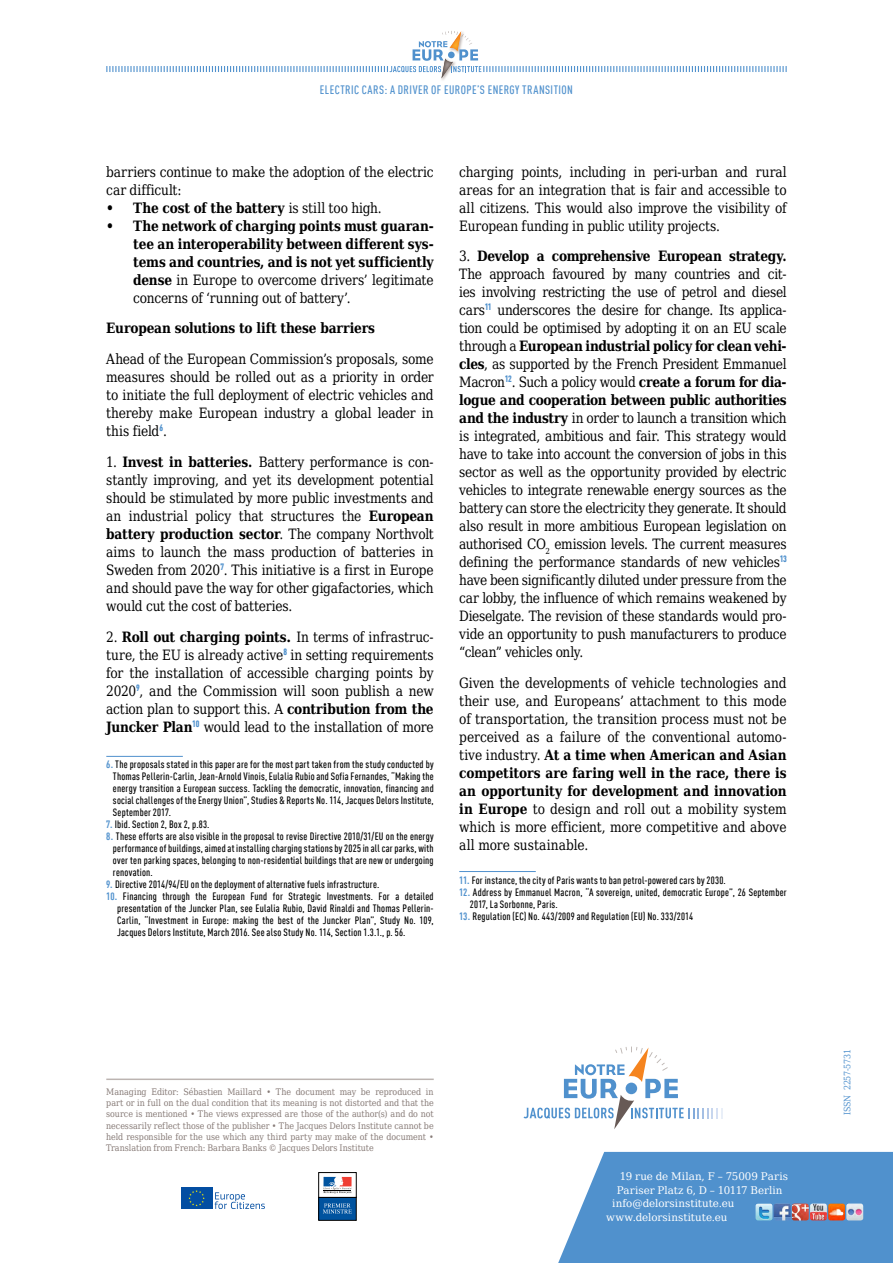
<style>
.page{position:relative;width:893px;height:1263px;background:#fff}
.page>*{position:absolute;margin:0;border:0;box-sizing:border-box;transform-origin:0 0}
.t1{font:14.25px/18px "DejaVu Serif Condensed";letter-spacing:-.01em;color:#000;text-align:justify;scale:.95 1}
.t2{font:700 14.25px/18px "DejaVu Serif Condensed";letter-spacing:-.01em;color:#000;text-align:justify;scale:.95 1}
.t3{font:500 condensed 12px "DIN Offc Pro";color:#5091cd}
.t4{font:500 condensed 10.5px/12px "DIN Offc Pro";letter-spacing:.02em;color:#000;text-align:justify}
.t5{font:10.5px "DejaVu Serif";color:#fff}
.t6{font:9px/11.2px "DejaVu Serif Condensed";letter-spacing:-.005em;color:#877b77;text-align:justify}
.t7{font:9px "DejaVu Serif Condensed";letter-spacing:-.02em;color:#5091cd}
.s1{font-weight:400}
.s2{font-weight:700}
.s3{font-family:"DejaVu Serif";font-weight:700}
.s4{font-weight:700;color:#5091cd}
</style>
<div class="page">
<svg style="left:558px;top:1152px;width:335px;height:111px;background:#5c98d0"></svg>
<hr style="left:106px;top:1078px;width:328px;height:2px;background:#bcb4b1">
<svg style="left:523px;top:1046px;width:199px;height:83px"></svg>
<svg style="left:106px;top:31px;width:681px;height:47px"></svg>
<img style="left:774px;top:1203px;width:89px;height:17px">
<img style="left:756px;top:1203px;width:16px;height:17px">
<div style="left:319px;top:1197px;width:37px;height:23px;background:#00539f"></div>
<div style="left:319px;top:1197px;width:37px;height:23px;border:1px solid #000"></div>
<div style="left:319px;top:1172px;width:37px;height:25px;border:1px solid #000"></div>
<svg style="left:323px;top:1177px;width:29px;height:16px"></svg>
<svg style="left:323px;top:1203px;width:29px;height:10px"></svg>
<div style="left:181px;top:1188px;width:31px;height:21px;background:#034ea2"></div>
<svg style="left:188px;top:1190px;width:17px;height:16px"></svg>
<svg style="left:215px;top:1192px;width:50px;height:17px"></svg>
<hr style="left:106px;top:756px;width:77px;height:1px;background:#5091cd">
<hr style="left:459px;top:871px;width:77px;height:1px;background:#5091cd">
<p class="t3" style="left:320px;top:81px;width:6px">electric</p>
<p class="t3" style="left:362px;top:81px;width:7px">cars</p>
<p class="t3" style="left:384px;top:81px;width:20px">: a driver</p>
<p class="t3" style="left:431px;top:81px;width:20px">of europe</p>
<p class="t3" style="left:477px;top:81px;width:17px">’s energy</p>
<p class="t3" style="left:522px;top:81px;width:6px">transition</p>
<p class="t1" style="left:106px;top:161px;width:346px">barriers continue to make the adoption of the electric car difficult:</p>
<p class="t2" style="left:106px;top:198px;width:291px">• The cost of the battery <span class="s1">is still too high.</span></p>
<p class="t2" style="left:133px;top:216px;width:318px;text-indent:-27px">• The network of charging points must guaran&shy;tee an interoperability between different sys&shy;tems and countries, and is not yet sufficiently dense <span class="s1">in Europe to overcome drivers’ legitimate concerns of ‘running out of battery’.</span></p>
<p class="t2" style="left:106px;top:318px;width:284px">European solutions to lift these barriers</p>
<p class="t1" style="left:106px;top:349px;width:346px">Ahead of the European Commission’s proposals, some measures should be rolled out as a priority in order to initiate the full deployment of electric vehicles and thereby make European industry a global leader in this field<sup>6</sup>.</p>
<p class="t1" style="left:106px;top:452px;width:346px">1. <span class="s2">Invest in batteries.</span> Battery performance is con&shy;stantly improving, and yet its development potential should be stimulated by more public investments and an industrial policy that structures the <span class="s2">European battery production sector</span>. The company Northvolt aims to launch the mass production of batteries in Sweden from 2020<sup>7</sup>. This initiative is a first in Europe and should pave the way for other gigafactories, which would cut the cost of batteries.</p>
<p class="t1" style="left:106px;top:626px;width:346px">2. <span class="s2">Roll out charging points</span><span class="s3">.</span> In terms of infrastruc&shy;ture, the EU is already active<sup>8</sup> in setting requirements for the installation of accessible charging points by 2020<sup>9</sup>, and the Commission will soon publish a new action plan to support this. A <span class="s2">contribution from the Juncker Plan</span><sup>10</sup> would lead to the installation of more</p>
<p class="t4" style="left:113px;top:758px;width:322px;text-indent:-7px"><span class="s4">6.</span> The proposals stated in this paper are for the most part taken from the study conducted by Thomas Pellerin-Carlin, Jean-Arnold Vinois, Eulalia Rubio and Sofia Fernandes, “Making the energy transition a European success. Tackling the democratic, innovation, financing and social challenges of the Energy Union”, Studies &amp; Reports No. 114, Jacques Delors Institute, September 2017.</p>
<p class="t4" style="left:106px;top:818px;width:105px"><span class="s4">7.</span> Ibid. Section 2, Box 2, p.83.</p>
<p class="t4" style="left:113px;top:830px;width:322px;text-indent:-7px"><span class="s4">8.</span> These efforts are also visible in the proposal to revise Directive 2010/31/EU on the energy performance of buildings, aimed at installing charging stations by 2025 in all car parks, with over ten parking spaces, belonging to non-residential buildings that are new or undergoing renovation.</p>
<p class="t4" style="left:106px;top:878px;width:275px"><span class="s4">9.</span> Directive 2014/94/EU on the deployment of alternative fuels infrastructure.</p>
<p class="t4" style="left:117px;top:890px;width:318px;text-indent:-11px"><span class="s4">10.</span> Financing through the European Fund for Strategic Investments. For a detailed presentation of the Juncker Plan, see Eulalia Rubio, David Rinaldi and Thomas Pellerin-Carlin, “Investment in Europe: making the best of the Juncker Plan”, Study No. 109, Jacques Delors Institute, March 2016. See also Study No. 114, Section 1.3.1., p. 56.</p>
<p class="t1" style="left:459px;top:161px;width:346px">charging points, including in peri-urban and rural areas for an integration that is fair and accessible to all citizens. This would also improve the visibility of European funding in public utility projects.</p>
<p class="t1" style="left:459px;top:246px;width:346px">3. <span class="s2">Develop a comprehensive European strategy.<br></span>The approach favoured by many countries and cit&shy;ies involving restricting the use of petrol and diesel cars<sup>11</sup> underscores the desire for change. Its applica&shy;tion could be optimised by adopting it on an EU scale through a <span class="s2">European industrial policy for clean vehi&shy;cles</span>, as supported by the French President Emmanuel Macron<sup>12</sup>. Such a policy would <span class="s2">create a forum for dia&shy;logue and cooperation between public authorities and the industry</span> in order to launch a transition which is integrated, ambitious and fair. This strategy would have to take into account the conversion of jobs in this sector as well as the opportunity provided by electric vehicles to integrate renewable energy sources as the battery can store the electricity they generate. It should also result in more ambitious European legislation on authorised CO<sub>2</sub> emission levels. The current measures defining the performance standards of new vehicles<sup>13 </sup>have been significantly diluted under pressure from the car lobby, the influence of which remains weakened by Dieselgate. The revision of these standards would pro&shy;vide an opportunity to push manufacturers to produce “clean” vehicles only.</p>
<p class="t1" style="left:459px;top:673px;width:346px">Given the developments of vehicle technologies and their use, and Europeans’ attachment to this mode of transportation, the transition process must not be perceived as a failure of the conventional automo&shy;tive industry. <span class="s2">At a time when American and Asian competitors are faring well in the race, there is an opportunity for development and innovation in Europe</span> to design and roll out a mobility system which is more efficient, more competitive and above all more sustainable.</p>
<p class="t4" style="left:459px;top:873px;width:268px"><span class="s4">11.</span> For instance, the city of Paris wants to ban petrol-powered cars by 2030.</p>
<p class="t4" style="left:470px;top:885px;width:318px;text-indent:-11px"><span class="s4">12.</span> Address by Emmanuel Macron, “A sovereign, united, democratic Europe”, 26 September<br>2017, La Sorbonne, Paris.</p>
<p class="t4" style="left:459px;top:909px;width:235px"><span class="s4">13.</span> Regulation (EC) No. 443/2009 and Regulation (EU) No. 333/2014</p>
<p class="t6" style="left:106px;top:1085px;width:329px">Managing Editor: Sébastien Maillard • The document may be reproduced in part or in full on the dual condition that its meaning is not distorted and that the source is mentioned • The views expressed are those of the author(s) and do not necessarily reflect those of the publisher • The Jacques Delors Institute cannot be held responsible for the use which any third party may make of the document • Translation from French: Barbara Banks © Jacques Delors Institute</p>
<p class="t5" style="left:620px;top:1167px;width:170px">19 rue de Milan, F – 75009 Paris</p>
<p class="t5" style="left:617px;top:1180px;width:167px">Pariser Platz 6, D – 10117 Berlin</p>
<p class="t5" style="left:612px;top:1194px;width:124px">info@delorsinstitute.eu</p>
<p class="t5" style="left:606px;top:1207px;width:123px">www.delorsinstitute.eu</p>
<p class="t7" style="left:839px;top:1115px;width:68px;rotate:-90deg">ISSN 2257-5731</p>
</div>
